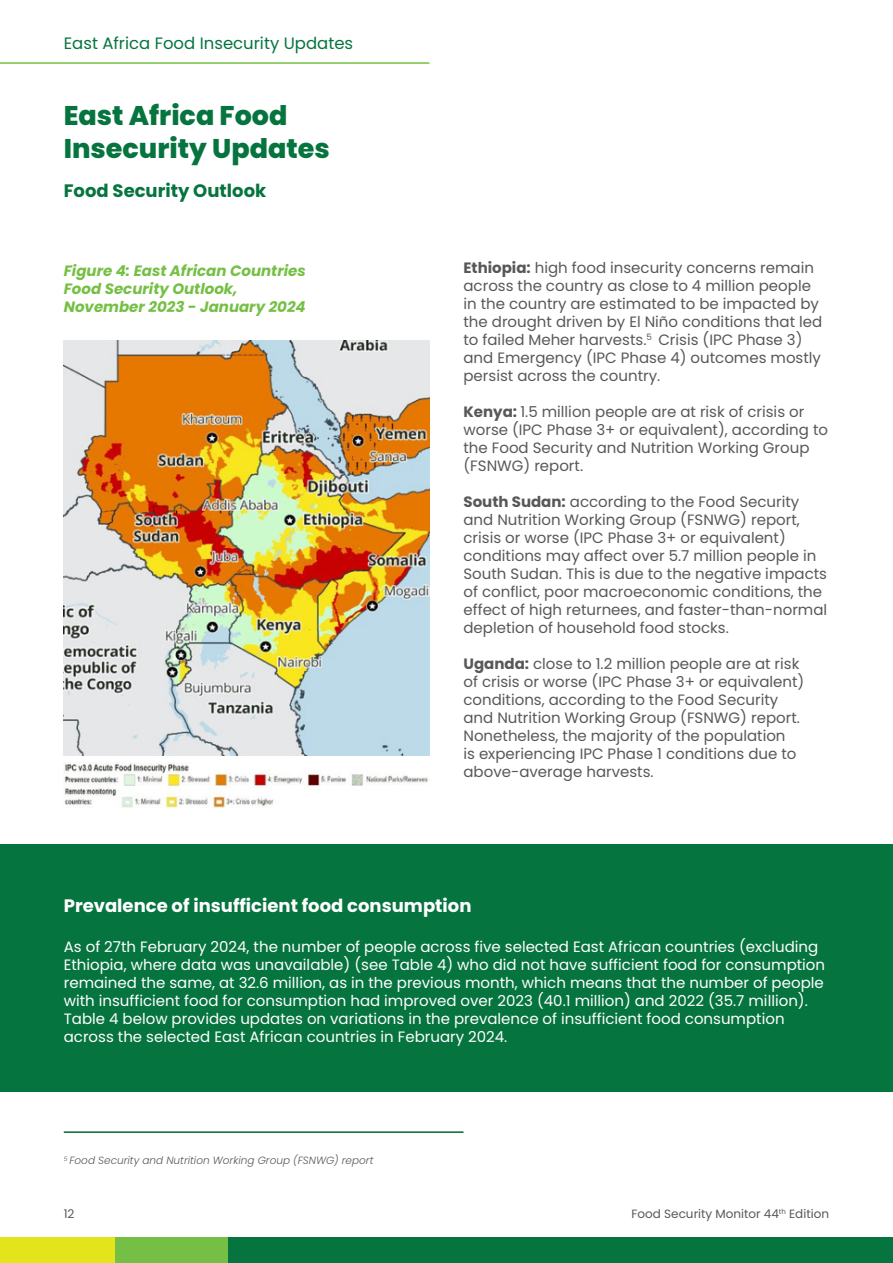
<style>
.page{position:relative;width:893px;height:1263px;background:#fff}
.page>*{position:absolute;margin:0;border:0;box-sizing:border-box;transform-origin:0 0}
.t1{font:800 27px/32.4px "Poppins";color:#06743f}
.t2{font:700 18px "Poppins";color:#fff}
.t3{font:700 18px "Poppins";color:#06743f}
.t4{font:16.5px "Poppins";color:#06743f}
.t5{font:15px/18px "Poppins";color:#58585a}
.t6{font:15px/18px "Poppins";color:#fff}
.t7{font:italic 700 15px/18px "Poppins";color:#75c044}
.t8{font:12px "Poppins";color:#58585a}
.t9{font:italic 300 10.5px "Poppins";color:#58585a}
.s1{font-weight:700}
</style>
<div class="page">
<div style="left:228px;top:1237px;width:665px;height:26px;background:#06743f"></div>
<div style="left:115px;top:1237px;width:113px;height:26px;background:#75c044"></div>
<div style="left:0;top:1237px;width:115px;height:26px;background:#e4e41b"></div>
<hr style="left:0;top:62px;width:429px;height:2px;background:#75c044">
<div style="left:0;top:845px;width:893px;height:247px;background:#06743f"></div>
<img style="left:64px;top:340px;width:365px;height:416px">
<img style="left:64px;top:762px;width:364px;height:45px">
<hr style="left:64px;top:1131px;width:399px;height:2px;background:#006738">
<p class="t4" style="left:64px;top:34px;width:291px">East Africa Food Insecurity Updates</p>
<h1 class="t1" style="left:64px;top:100px;width:267px">East Africa Food<br>Insecurity Updates</h1>
<p class="t3" style="left:64px;top:181px;width:204px">Food Security Outlook</p>
<p class="t7" style="left:64px;top:261px;width:244px">Figure 4: East African Countries<br>Food Security Outlook,<br>November 2023 - January 2024</p>
<p class="t5" style="left:463px;top:259px;width:360px"><span class="s1">Ethiopia:</span> high food insecurity concerns remain across the country as close to 4 million people in the country are estimated to be impacted by the drought driven by El Niño conditions that led to failed Meher harvests.<sup>5</sup> Crisis (IPC Phase 3) and Emergency (IPC Phase 4) outcomes mostly persist across the country.</p>
<p class="t5" style="left:463px;top:403px;width:366px"><span class="s1">Kenya:</span> 1.5 million people are at risk of crisis or worse (IPC Phase 3+ or equivalent), according to the Food Security and Nutrition Working Group (FSNWG) report.</p>
<p class="t5" style="left:463px;top:493px;width:365px"><span class="s1">South Sudan:</span> according to the Food Security and Nutrition Working Group (FSNWG) report, crisis or worse (IPC Phase 3+ or equivalent) conditions may affect over 5.7 million people in South Sudan. This is due to the negative impacts of conflict, poor macroeconomic conditions, the effect of high returnees, and faster-than-normal depletion of household food stocks.</p>
<p class="t5" style="left:463px;top:655px;width:342px"><span class="s1">Uganda:</span> close to 1.2 million people are at risk of crisis or worse (IPC Phase 3+ or equivalent) conditions, according to the Food Security and Nutrition Working Group (FSNWG) report.<br>Nonetheless, the majority of the population<br>is experiencing IPC Phase 1 conditions due to above-average harvests.</p>
<p class="t2" style="left:64px;top:895px;width:409px">Prevalence of insufficient food consumption</p>
<p class="t6" style="left:64px;top:937px;width:763px">As of 27th February 2024, the number of people across five selected East African countries (excluding Ethiopia, where data was unavailable) (see Table 4) who did not have sufficient food for consumption remained the same, at 32.6 million, as in the previous month, which means that the number of people with insufficient food for consumption had improved over 2023 (40.1 million) and 2022 (35.7 million).<br>Table 4 below provides updates on variations in the prevalence of insufficient food consumption across the selected East African countries in February 2024.</p>
<p class="t9" style="left:64px;top:1155px;width:311px"><sup>5</sup> Food Security and Nutrition Working Group (FSNWG) report</p>
<p class="t8" style="left:64px;top:1207px;width:12px">12</p>
<p class="t8" style="left:631px;top:1207px;width:199px">Food Security Monitor 44<sup>th</sup> Edition</p>
</div>
